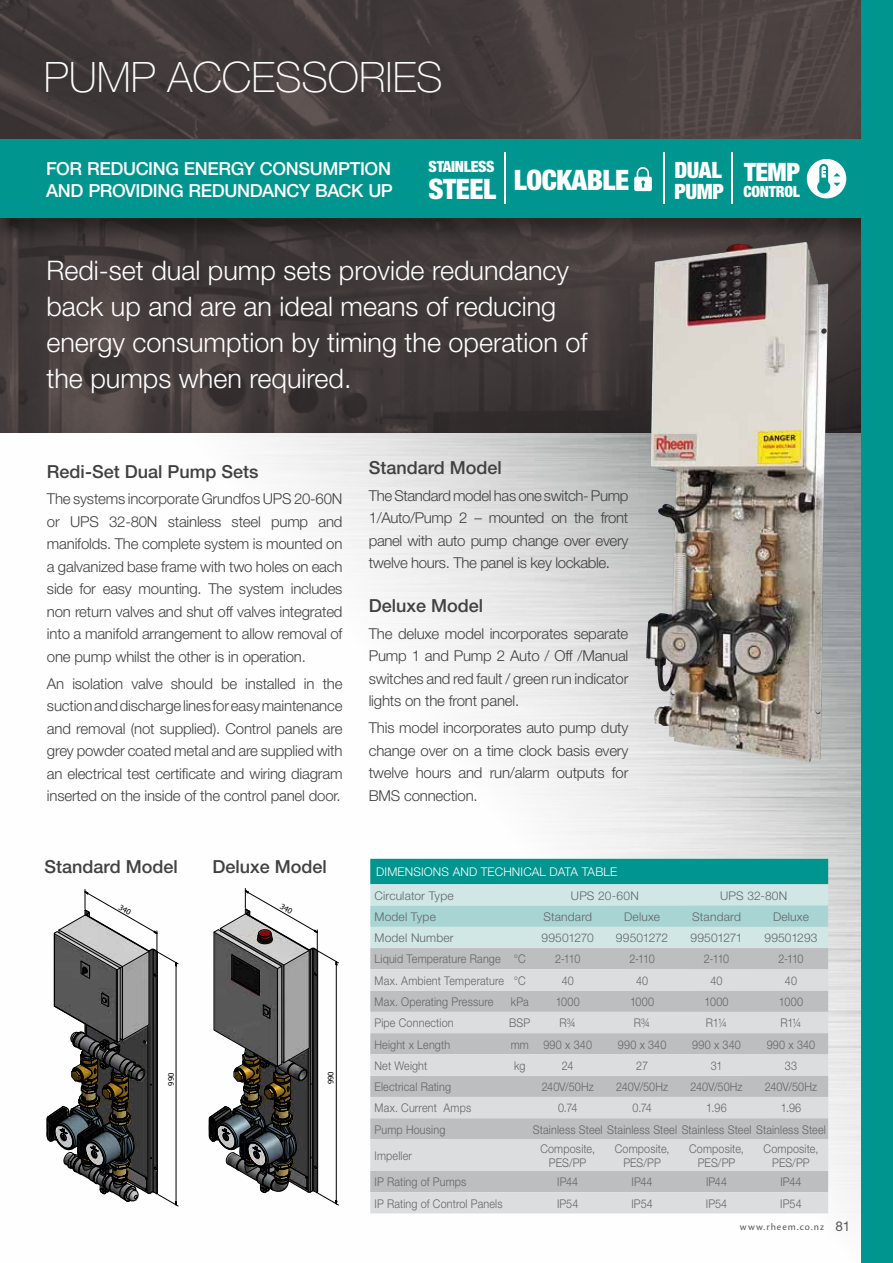
<style>
.page{position:relative;width:893px;height:1263px;background:#fff}
.page>*{position:absolute;margin:0;border:0;box-sizing:border-box;transform-origin:0 0}
.t1{font:100 42px "Helvetica Neue";color:#fff}
.t2{font:900 condensed 28.2px "Helvetica Neue";letter-spacing:-.015em;color:#fff}
.t3{font:300 27px/36px "Helvetica Neue";color:#fff}
.t4{font:900 condensed 25.35px "Helvetica Neue";color:#fff}
.t5{font:900 condensed 22.5px "Helvetica Neue";color:#fff}
.t6{font:900 condensed 21.15px/19.8px "Helvetica Neue";letter-spacing:-.015em;color:#fff}
.t7{font:500 18px "Helvetica Neue";color:#414042}
.t8{font:500 18px/22.5px "Helvetica Neue";letter-spacing:-.02em;color:#fff}
.t9{font:900 condensed 15.45px "Helvetica Neue";letter-spacing:-.015em;color:#fff}
.t10{font:15.3px "Trade Gothic Bold Cond Twenty";letter-spacing:-.005em;color:#fff}
.t11{font:15.3px "Trade Gothic LT Std Bd Cn 20";letter-spacing:-.005em;color:#fff}
.t12{font:300 15px/22.5px "Helvetica Neue";letter-spacing:-.015em;color:#414042;text-align:justify}
.t13{font:300 12px/13.5px "Helvetica Neue";letter-spacing:.015em;color:#636466;text-align:center;scale:.9 1}
.t14{font:300 12px "Helvetica Neue";letter-spacing:.015em;color:#636466}
.t15{font:300 12px "Helvetica Neue";letter-spacing:.01em;color:#fff}
.t16{font:300 12px "Helvetica Neue";letter-spacing:-.02em;color:#636466}
.t17{font:10.2px "Cronos Pro";letter-spacing:.1em;color:#58595b}
.t18{font:8.25px "Tahoma";color:#000}
.t19{font:7.35px "Tahoma";letter-spacing:-.005em;color:#000;scale:1.08 1}
.s1{font-family:"Helvetica Neue";font-size:13.5px}
</style>
<div class="page">
<img style="left:0;top:432px;width:861px;height:782px">
<img style="left:0;top:0;width:861px;height:432px">
<svg style="left:370px;top:859px;width:458px;height:89px;background:#8ccbc9"></svg>
<div style="left:370px;top:948px;width:458px;height:21px;background:#bcbec0"></div>
<svg style="left:370px;top:969px;width:458px;height:244px;background:#cecfd1"></svg>
<div style="left:0;top:138px;width:886px;height:107px;background:#000;opacity:.4"></div>
<div style="left:0;top:139px;width:872px;height:79px;background:#00958f"></div>
<div style="left:861px;top:0;width:32px;height:1263px;background:#00958f"></div>
<svg style="left:31px;top:881px;width:154px;height:333px"></svg>
<svg style="left:192px;top:878px;width:154px;height:336px"></svg>
<hr style="left:504px;top:153px;width:2px;height:51px;background:#fff">
<hr style="left:663px;top:153px;width:2px;height:51px;background:#fff">
<hr style="left:731px;top:153px;width:1px;height:51px;background:#fff">
<svg style="left:634px;top:167px;width:18px;height:24px"></svg>
<svg style="left:807px;top:159px;width:39px;height:39px"></svg>
<img style="left:646px;top:242px;width:182px;height:520px">
<svg style="left:46px;top:889px;width:133px;height:318px"></svg>
<svg style="left:208px;top:888px;width:131px;height:318px"></svg>
<p class="t11" style="left:203px;top:54px;width:47px">CHILLED</p>
<h1 class="t1" style="left:44px;top:53px;width:400px">PUMP ACCESSORIES</h1>
<p class="t8" style="left:46px;top:157px;width:348px">FOR REDUCING ENERGY CONSUMPTION<br>AND PROVIDING REDUNDANCY BACK UP</p>
<p class="t10" style="left:145px;top:189px;width:64px">HEAT PUMP</p>
<p class="t10" style="left:235px;top:189px;width:105px">ELECTRIC SOLAR</p>
<p class="t9" style="left:429px;top:154px;width:67px">STAINLESS</p>
<h2 class="t2" style="left:429px;top:165px;width:69px">STEEL</h2>
<h3 class="t6" style="left:674px;top:180px;width:51px">PUMP</h3>
<h3 class="t5" style="left:674px;top:151px;width:49px">DUAL</h3>
<h2 class="t2" style="left:514px;top:156px;width:117px">LOCKABLE</h2>
<h3 class="t4" style="left:744px;top:151px;width:57px">TEMP</h3>
<p class="t9" style="left:743px;top:178px;width:58px">CONTROL</p>
<h3 class="t3" style="left:46px;top:252px;width:543px">Redi-set dual pump sets provide redundancy back up and are an ideal means of reducing energy consumption by timing the operation of the pumps when required.</h3>
<h3 class="t6" style="left:272px;top:289px;width:78px">FILTERED<br>BOILING</h3>
<h3 class="t6" style="left:420px;top:289px;width:78px">FILTERED<br>CHILLED</h3>
<p class="t7" style="left:47px;top:460px;width:213px">Redi-Set Dual Pump Sets</p>
<p class="t12" style="left:47px;top:487px;width:297px">The systems incorporate Grundfos UPS 20-60N or UPS 32-80N stainless steel pump and manifolds. The complete system is mounted on a galvanized base frame with two holes on each side for easy mounting. The system includes non return valves and shut off valves integrated into a manifold arrangement to allow removal of one pump whilst the other is in operation.</p>
<p class="t12" style="left:47px;top:672px;width:297px">An isolation valve should be installed in the suction and discharge lines for easy maintenance and removal (not supplied). Control panels are grey powder coated metal and are supplied with an electrical test certificate and wiring diagram inserted on the inside of the control panel door.</p>
<p class="t7" style="left:369px;top:457px;width:135px">Standard Model</p>
<p class="t12" style="left:369px;top:484px;width:261px">The Standard model has one switch- Pump 1/Auto/Pump 2 – mounted on the front panel with auto pump change over every twelve hours. The panel is key lockable.</p>
<p class="t7" style="left:369px;top:595px;width:116px">Deluxe Model</p>
<p class="t12" style="left:369px;top:622px;width:261px">The deluxe model incorporates separate Pump 1 and Pump 2 Auto / Off /Manual switches and red fault / green run indicator lights on the front panel.</p>
<p class="t12" style="left:369px;top:716px;width:261px">This model incorporates auto pump duty change over on a time clock basis every twelve hours and run/alarm outputs for BMS connection.</p>
<p class="t7" style="left:45px;top:856px;width:135px">Standard Model</p>
<p class="t7" style="left:212px;top:856px;width:116px">Deluxe Model</p>
<p class="t18" style="left:96px;top:862px;width:6px">2</p>
<p class="t18" style="left:319px;top:862px;width:6px">4</p>
<p class="t18" style="left:46px;top:865px;width:6px">3</p>
<p class="t18" style="left:157px;top:865px;width:6px">4</p>
<p class="t19" style="left:166px;top:1086px;width:14px;rotate:-90deg">990</p>
<p class="t19" style="left:326px;top:1084px;width:14px;rotate:-90deg">990</p>
<p class="t15" style="left:376px;top:865px;width:242px">DIMENSIONS AND TECHNICAL DATA TABLE</p>
<p class="t14" style="left:374px;top:888px;width:81px">Circulator Type</p>
<p class="t14" style="left:571px;top:888px;width:69px">UPS 20-60N</p>
<p class="t14" style="left:720px;top:888px;width:69px">UPS 32-80N</p>
<p class="t14" style="left:374px;top:909px;width:63px">Model Type</p>
<p class="t14" style="left:543px;top:909px;width:50px">Standard</p>
<p class="t14" style="left:624px;top:909px;width:37px">Deluxe</p>
<p class="t14" style="left:692px;top:909px;width:50px">Standard</p>
<p class="t14" style="left:773px;top:909px;width:37px">Deluxe</p>
<p class="t14" style="left:375px;top:930px;width:81px">Model Number</p>
<p class="t16" style="left:542px;top:930px;width:54px">99501270</p>
<p class="t16" style="left:616px;top:930px;width:54px">99501272</p>
<p class="t16" style="left:690px;top:930px;width:54px">99501271</p>
<p class="t14" style="left:764px;top:930px;width:55px">99501293</p>
<p class="t13" style="left:374px;top:952px;width:170px">Liquid Temperature Range °C</p>
<p class="t13" style="left:555px;top:952px;width:30px">2-110</p>
<p class="t13" style="left:629px;top:952px;width:30px">2-110</p>
<p class="t13" style="left:704px;top:952px;width:30px">2-110</p>
<p class="t13" style="left:778px;top:952px;width:30px">2-110</p>
<p class="t13" style="left:375px;top:973px;width:170px">Max. Ambient Temperature °C</p>
<p class="t13" style="left:562px;top:973px;width:15px">40</p>
<p class="t13" style="left:636px;top:973px;width:15px">40</p>
<p class="t13" style="left:710px;top:973px;width:15px">40</p>
<p class="t13" style="left:785px;top:973px;width:15px">40</p>
<p class="t13" style="left:375px;top:995px;width:134px">Max. Operating Pressure</p>
<p class="t13" style="left:511px;top:995px;width:21px">kPa</p>
<p class="t13" style="left:556px;top:995px;width:28px">1000</p>
<p class="t13" style="left:630px;top:995px;width:28px">1000</p>
<p class="t13" style="left:704px;top:995px;width:28px">1000</p>
<p class="t13" style="left:779px;top:995px;width:28px">1000</p>
<p class="t13" style="left:375px;top:1016px;width:89px">Pipe Connection</p>
<p class="t13" style="left:509px;top:1016px;width:25px">BSP</p>
<p class="t13" style="left:559px;top:1016px;width:20px">R¾</p>
<p class="t13" style="left:634px;top:1016px;width:20px">R¾</p>
<p class="t13" style="left:706px;top:1016px;width:25px">R1¼</p>
<p class="t13" style="left:780px;top:1016px;width:25px">R1¼</p>
<p class="t13" style="left:375px;top:1037px;width:86px">Height x Length</p>
<p class="t13" style="left:511px;top:1037px;width:92px">mm 990 x 340</p>
<p class="t13" style="left:618px;top:1037px;width:55px">990 x 340</p>
<p class="t13" style="left:692px;top:1037px;width:55px">990 x 340</p>
<p class="t13" style="left:767px;top:1037px;width:55px">990 x 340</p>
<p class="t13" style="left:375px;top:1058px;width:60px">Net Weight</p>
<p class="t13" style="left:514px;top:1058px;width:14px">kg</p>
<p class="t13" style="left:562px;top:1058px;width:14px">24</p>
<p class="t13" style="left:636px;top:1058px;width:15px">27</p>
<p class="t13" style="left:711px;top:1058px;width:14px">31</p>
<p class="t13" style="left:785px;top:1058px;width:15px">33</p>
<p class="t13" style="left:375px;top:1080px;width:87px">Electrical Rating</p>
<p class="t13" style="left:542px;top:1080px;width:59px">240V/50Hz</p>
<p class="t13" style="left:616px;top:1080px;width:59px">240V/50Hz</p>
<p class="t13" style="left:690px;top:1080px;width:59px">240V/50Hz</p>
<p class="t13" style="left:765px;top:1080px;width:59px">240V/50Hz</p>
<p class="t13" style="left:375px;top:1101px;width:109px">Max. Current Amps</p>
<p class="t13" style="left:558px;top:1101px;width:23px">0.74</p>
<p class="t13" style="left:632px;top:1101px;width:23px">0.74</p>
<p class="t13" style="left:706px;top:1101px;width:24px">1.96</p>
<p class="t13" style="left:781px;top:1101px;width:24px">1.96</p>
<p class="t13" style="left:375px;top:1122px;width:80px">Pump Housing</p>
<p class="t13" style="left:533px;top:1122px;width:327px">Stainless Steel Stainless Steel Stainless Steel Stainless Steel</p>
<p class="t13" style="left:375px;top:1149px;width:43px">Impeller</p>
<p class="t13" style="left:540px;top:1142px;width:62px">Composite,<br>PES/PP</p>
<p class="t13" style="left:615px;top:1142px;width:62px">Composite,<br>PES/PP</p>
<p class="t13" style="left:689px;top:1142px;width:62px">Composite,<br>PES/PP</p>
<p class="t13" style="left:764px;top:1142px;width:62px">Composite,<br>PES/PP</p>
<p class="t13" style="left:374px;top:1175px;width:104px">IP Rating of Pumps</p>
<p class="t13" style="left:557px;top:1175px;width:25px">IP44</p>
<p class="t13" style="left:632px;top:1175px;width:25px">IP44</p>
<p class="t13" style="left:706px;top:1175px;width:25px">IP44</p>
<p class="t13" style="left:780px;top:1175px;width:25px">IP44</p>
<p class="t13" style="left:375px;top:1196px;width:144px">IP Rating of Control Panels</p>
<p class="t13" style="left:557px;top:1196px;width:25px">IP54</p>
<p class="t13" style="left:631px;top:1196px;width:25px">IP54</p>
<p class="t13" style="left:706px;top:1196px;width:25px">IP54</p>
<p class="t13" style="left:780px;top:1196px;width:25px">IP54</p>
<p class="t17" style="left:740px;top:1220px;width:112px">www.rheem.co.nz <span class="s1">81</span></p>
</div>
